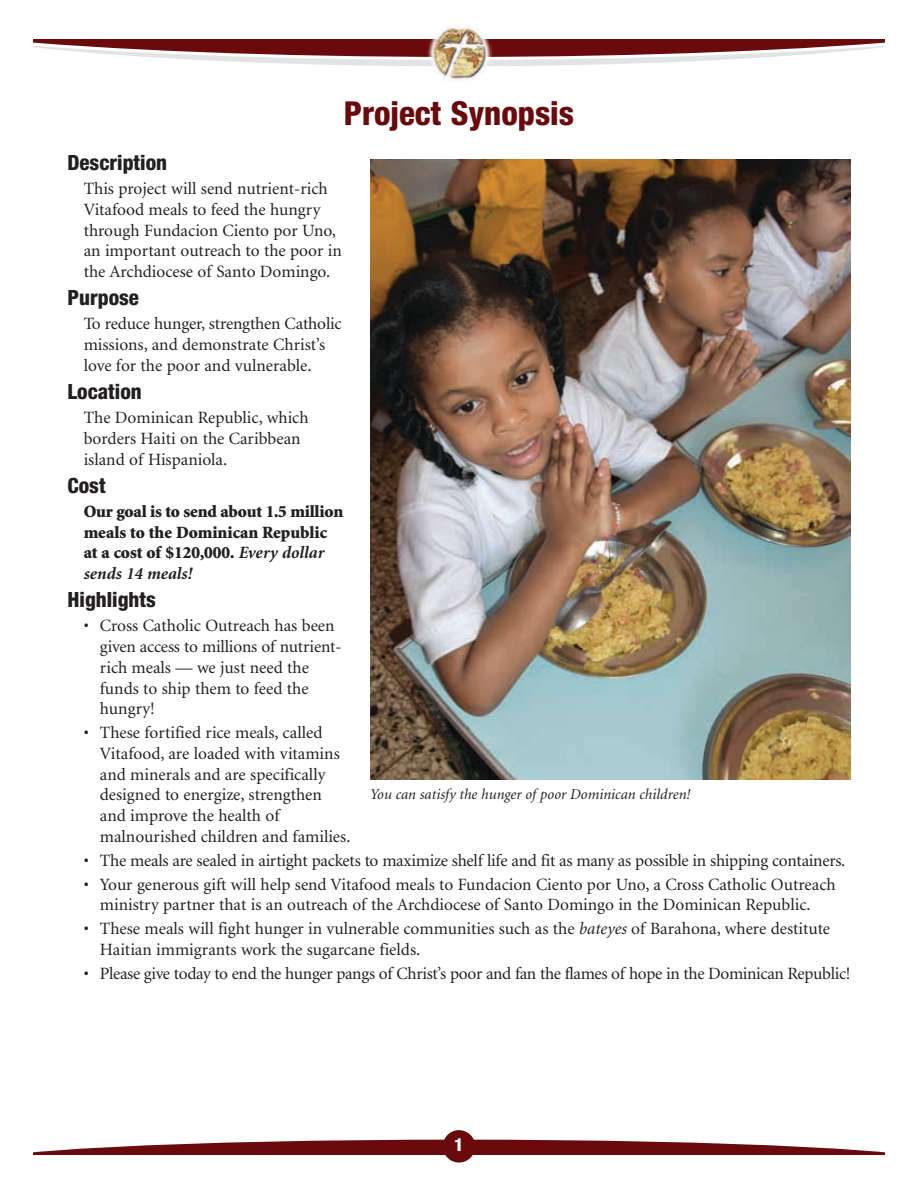
<style>
.page{position:relative;width:918px;height:1188px;background:#fff}
.page>*{position:absolute;margin:0;border:0;box-sizing:border-box;transform-origin:0 0}
.t1{font:800 condensed 33px "Helvetica Neue LT Pro";color:#6b0a0c}
.t2{font:800 condensed 21px "Helvetica Neue LT Pro";color:#231f20}
.t3{font:800 condensed 18px "Helvetica Neue LT Pro";color:#fff}
.t4{font:17.25px/20.7px "Minion";color:#231f20}
.t5{font:900 17.25px/20.7px "Minion";color:#231f20}
.t6{font:17.25px "Minion";letter-spacing:-.02em;color:#231f20}
.t7{font:italic 15px "Minion";color:#231f20}
.s1{font-weight:700;font-style:italic}
.s2{font-style:italic}
</style>
<div class="page">
<svg style="left:34px;top:1140px;width:850px;height:14px"></svg>
<svg style="left:34px;top:40px;width:850px;height:26px"></svg>
<img style="left:426px;top:26px;width:66px;height:55px">
<div style="left:443px;top:1130px;width:32px;height:33px;background:#6b0a0c;border-radius:50%"></div>
<img style="left:370px;top:160px;width:480px;height:620px">
<h1 class="t1" style="left:344px;top:93px;width:232px">Project Synopsis</h1>
<p class="t2" style="left:68px;top:150px;width:101px">Description</p>
<p class="t4" style="left:84px;top:179px;width:260px">This project will send nutrient-rich Vitafood meals to feed the hungry through Fundacion Ciento por Uno, an important outreach to the poor in the Archdiocese of Santo Domingo.</p>
<p class="t2" style="left:68px;top:285px;width:73px">Purpose</p>
<p class="t4" style="left:84px;top:314px;width:260px">To reduce hunger, strengthen Catholic missions, and demonstrate Christ’s love for the poor and vulnerable.</p>
<p class="t2" style="left:68px;top:379px;width:76px">Location</p>
<p class="t4" style="left:84px;top:408px;width:226px">The Dominican Republic, which borders Haiti on the Caribbean island of Hispaniola.</p>
<p class="t2" style="left:68px;top:473px;width:40px">Cost</p>
<p class="t5" style="left:84px;top:502px;width:261px">Our goal is to send about 1.5 million meals to the Dominican Republic at a cost of $120,000. <span class="s1">Every dollar sends 14 meals!</span></p>
<p class="t2" style="left:68px;top:587px;width:90px">Highlights</p>
<p class="t4" style="left:100px;top:616px;width:243px;text-indent:-16px">• Cross Catholic Outreach has been given access to millions of nutrient&shy;rich meals — we just need the funds to ship them to feed the hungry!</p>
<p class="t4" style="left:100px;top:723px;width:252px;text-indent:-16px">• These fortified rice meals, called Vitafood, are loaded with vitamins and minerals and are specifically designed to energize, strengthen and improve the health of malnourished children and families.</p>
<p class="t4" style="left:84px;top:850px;width:763px">• The meals are sealed in airtight packets to maximize shelf life and fit as many as possible in shipping containers.</p>
<p class="t4" style="left:84px;top:874px;width:753px;text-align:center">• Your generous gift will help send Vitafood meals to Fundacion Ciento por Uno, a Cross Catholic Outreach ministry partner that is an outreach of the Archdiocese of Santo Domingo in the Dominican Republic.</p>
<p class="t4" style="left:100px;top:919px;width:732px;text-indent:-16px">• These meals will fight hunger in vulnerable communities such as the <span class="s2">bateyes</span> of Barahona, where destitute<br>Haitian immigrants work the sugarcane fields.</p>
<p class="t6" style="left:84px;top:965px;width:768px">• Please give today to end the hunger pangs of Christ’s poor and fan the flames of hope in the Dominican Republic!</p>
<p class="t7" style="left:370px;top:787px;width:322px">You can satisfy the hunger of poor Dominican children!</p>
<p class="t3" style="left:454px;top:1133px;width:11px">1</p>
</div>
